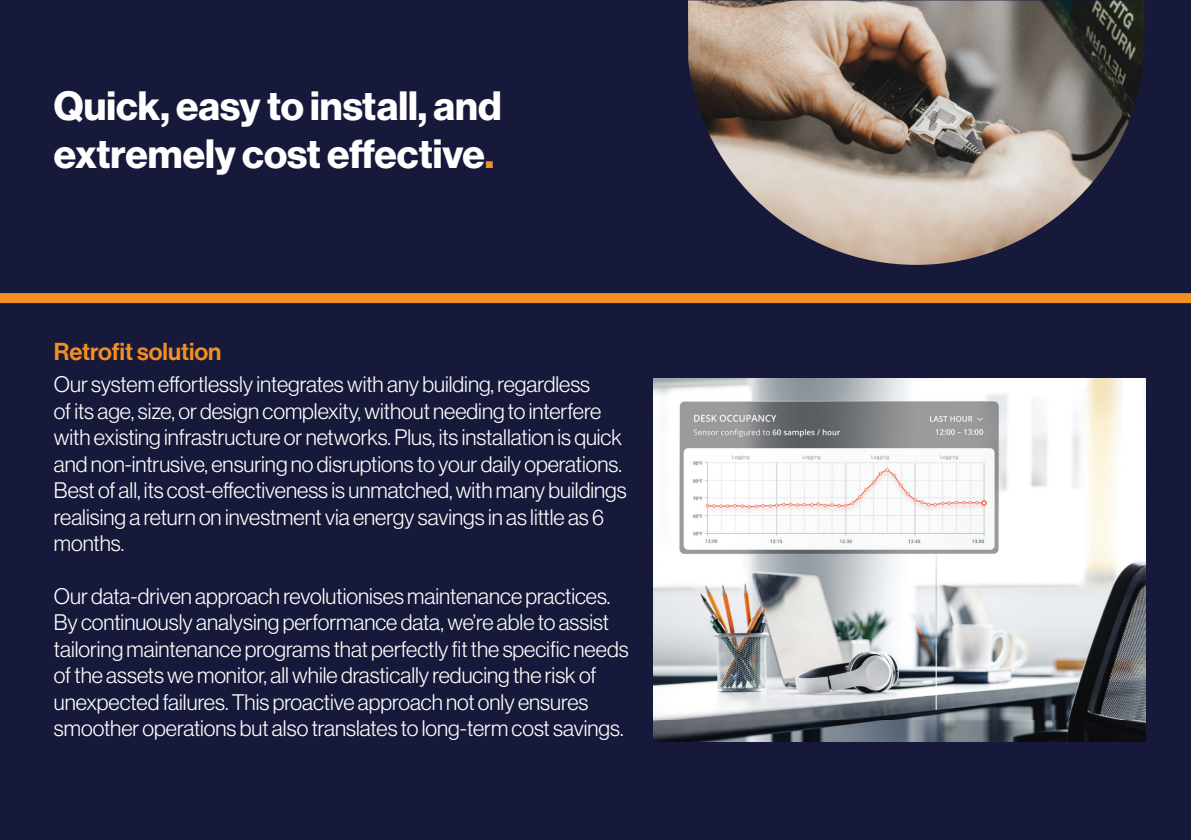
<style>
.page{position:relative;width:1191px;height:840px;background:#fff}
.page>*{position:absolute;margin:0;border:0;box-sizing:border-box;transform-origin:0 0}
.t1{font:40px/48px "N Haas Grotesk DS Pro 75 Bd";color:#fff}
.t2{font:24px "N Haas Grotesk DS Pro 65 Md";color:#f28e22}
.t3{font:22px/26.4px "N Haas Grotesk DS Pro 45 Lt";color:#fff}
.s1{color:#f68e30}
</style>
<div class="page">
<div style="left:0;top:0;width:1191px;height:839px;background:#16193a"></div>
<div style="left:0;top:293px;width:1191px;height:10px;background:#f28e22"></div>
<img style="left:653px;top:378px;width:492px;height:362px">
<img style="left:1015px;top:378px;width:130px;height:343px">
<img style="left:688px;top:0;width:456px;height:265px">
<p class="t1" style="left:54px;top:83px;width:449px">Quick, easy to install, and extremely cost effective<span class="s1">.</span></p>
<p class="t2" style="left:54px;top:338px;width:169px">Retrofit solution</p>
<p class="t3" style="left:54px;top:371px;width:574px">Our system effortlessly integrates with any building, regardless<br>of its age, size, or design complexity, without needing to interfere with existing infrastructure or networks. Plus, its installation is quick and non-intrusive, ensuring no disruptions to your daily operations.<br>Best of all, its cost-effectiveness is unmatched, with many buildings realising a return on investment via energy savings in as little as 6 months.</p>
<p class="t3" style="left:54px;top:582px;width:576px">Our data-driven approach revolutionises maintenance practices.<br>By continuously analysing performance data, we’re able to assist tailoring maintenance programs that perfectly fit the specific needs of the assets we monitor, all while drastically reducing the risk of unexpected failures. This proactive approach not only ensures smoother operations but also translates to long-term cost savings.</p>
</div>
